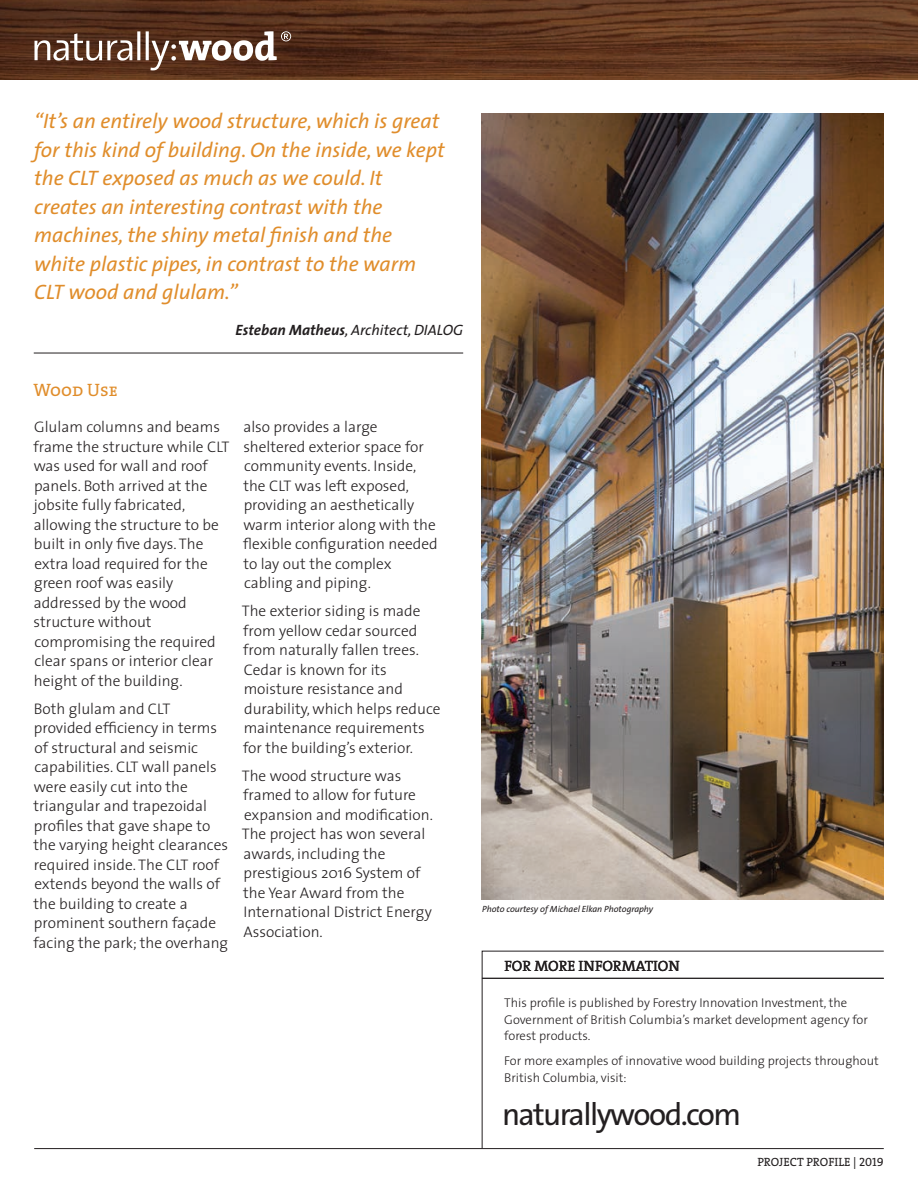
<style>
.page{position:relative;width:918px;height:1188px;background:#fff}
.page>*{position:absolute;margin:0;border:0;box-sizing:border-box;transform-origin:0 0}
.t1{font:31.5px "The Sans";letter-spacing:-.05em;color:#231f20}
.t2{font:italic 21px/28.5px "The Sans";color:#e08d2b}
.t3{font:18px "The Serif Caps";color:#e08d2b}
.t4{font:300 15.3px/19.5px "The Sans";color:#231f20}
.t5{font:italic 15px "The Sans";color:#231f20}
.t6{font:15px "The Serif Caps";letter-spacing:-.005em;color:#231f20}
.t7{font:300 12.75px/16.5px "The Sans";color:#231f20}
.t8{font:12px "The Serif Caps";color:#231f20}
.t9{font:italic 9px "The Sans";letter-spacing:-.005em;color:#231f20}
.s1{font-weight:700}
</style>
<div class="page">
<img style="left:0;top:0;width:918px;height:79px">
<svg style="left:34px;top:31px;width:257px;height:39px"></svg>
<hr style="left:34px;top:1148px;width:850px;height:1px;background:#231f20">
<svg style="left:482px;top:951px;width:402px;height:198px"></svg>
<hr style="left:482px;top:978px;width:402px;height:1px;background:#231f20">
<hr style="left:34px;top:353px;width:429px;height:1px;background:#231f20">
<img style="left:482px;top:113px;width:402px;height:787px">
<p class="t2" style="left:34px;top:106px;width:412px">“It’s an entirely wood structure, which is great for this kind of building. On the inside, we kept the CLT exposed as much as we could. It creates an interesting contrast with the machines, the shiny metal finish and the white plastic pipes, in contrast to the warm CLT wood and glulam.”</p>
<p class="t5" style="left:236px;top:318px;width:229px"><span class="s1">Esteban Matheus</span>, Architect, DIALOG</p>
<p class="t3" style="left:33px;top:375px;width:86px">Wood Use</p>
<p class="t4" style="left:34px;top:417px;width:197px">Glulam columns and beams frame the structure while CLT was used for wall and roof panels. Both arrived at the jobsite fully fabricated, allowing the structure to be built in only five days. The extra load required for the green roof was easily addressed by the wood structure without compromising the required clear spans or interior clear height of the building.</p>
<p class="t4" style="left:34px;top:698px;width:196px">Both glulam and CLT provided efficiency in terms of structural and seismic capabilities. CLT wall panels were easily cut into the triangular and trapezoidal profiles that gave shape to the varying height clearances required inside. The CLT roof extends beyond the walls of the building to create a prominent southern façade facing the park; the overhang</p>
<p class="t4" style="left:243px;top:417px;width:196px">also provides a large sheltered exterior space for community events. Inside, the CLT was left exposed, providing an aesthetically warm interior along with the flexible configuration needed to lay out the complex cabling and piping.</p>
<p class="t4" style="left:242px;top:601px;width:200px">The exterior siding is made from yellow cedar sourced from naturally fallen trees.<br>Cedar is known for its moisture resistance and durability, which helps reduce maintenance requirements for the building’s exterior.</p>
<p class="t4" style="left:242px;top:765px;width:193px">The wood structure was framed to allow for future expansion and modification.<br>The project has won several awards, including the prestigious 2016 System of the Year Award from the<br>International District Energy<br>Association.</p>
<p class="t9" style="left:482px;top:901px;width:173px">Photo courtesy of Michael Elkan Photography</p>
<p class="t6" style="left:505px;top:954px;width:177px">FOR MORE INFORMATION</p>
<p class="t7" style="left:504px;top:994px;width:365px">This profile is published by Forestry Innovation Investment, the<br>Government of British Columbia’s market development agency for forest products.</p>
<p class="t7" style="left:504px;top:1052px;width:376px">For more examples of innovative wood building projects throughout<br>British Columbia, visit:</p>
<h1 class="t1" style="left:502px;top:1088px;width:241px">naturallywood.com</h1>
<p class="t8" style="left:757px;top:1152px;width:128px">PROJECT PROFILE | 2019</p>
</div>
